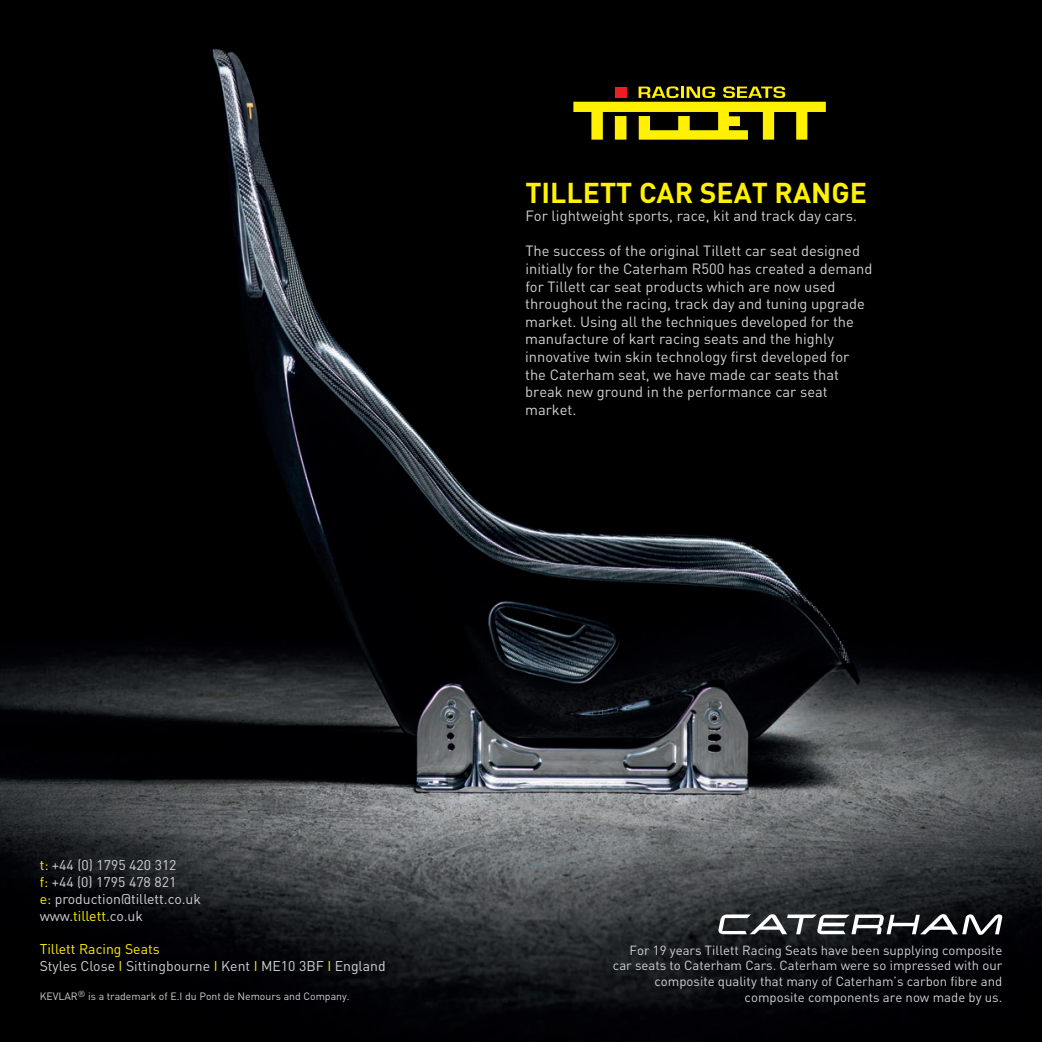
<style>
.page{position:relative;width:1042px;height:1042px;background:#fff}
.page>*{position:absolute;margin:0;border:0;box-sizing:border-box;transform-origin:0 0}
.t1{font:700 28.35px "DIN";color:#fff101}
.t2{font:14.7px/17.7px "DIN";color:#d1d2d4}
.t3{font:14px/16.8px "DIN";color:#d1d2d4}
.t4{font:13.12px/15.8px "DIN";color:#d1d2d4;text-align:right}
.t5{font:10.5px "DIN";color:#d1d2d4}
.s1{color:#fff101}
</style>
<div class="page">
<img style="left:0;top:0;width:1042px;height:1042px">
<svg style="left:573px;top:86px;width:253px;height:54px;background:#766e01"></svg>
<svg style="left:717px;top:914px;width:286px;height:21px"></svg>
<h1 class="t1" style="left:525px;top:175px;width:343px">TILLETT CAR SEAT RANGE</h1>
<p class="t2" style="left:525px;top:206px;width:333px">For lightweight sports, race, kit and track day cars.</p>
<p class="t2" style="left:525px;top:242px;width:349px">The success of the original Tillett car seat designed initially for the Caterham R500 has created a demand for Tillett car seat products which are now used throughout the racing, track day and tuning upgrade market. Using all the techniques developed for the manufacture of kart racing seats and the highly innovative twin skin technology first developed for the Caterham seat, we have made car seats that break new ground in the performance car seat market.</p>
<p class="t3" style="left:40px;top:856px;width:163px"><span class="s1">t:</span> +44 (0) 1795 420 312<br><span class="s1">f:</span> +44 (0) 1795 478 821<br><span class="s1">e:</span> production@tillett.co.uk www.<span class="s1">tillett</span>.co.uk</p>
<p class="t3" style="left:40px;top:940px;width:347px"><span class="s1">Tillett Racing Seats<br></span>Styles Close <span class="s1">I</span> Sittingbourne <span class="s1">I</span> Kent <span class="s1">I</span> ME10 3BF <span class="s1">I</span> England</p>
<p class="t5" style="left:40px;top:990px;width:311px">KEVLAR<sup>®</sup> is a trademark of E.I du Pont de Nemours and Company.</p>
<p class="t4" style="left:613px;top:941px;width:391px">For 19 years Tillett Racing Seats have been supplying composite car seats to Caterham Cars. Caterham were so impressed with our composite quality that many of Caterham’s carbon fibre and composite components are now made by us.</p>
</div>
